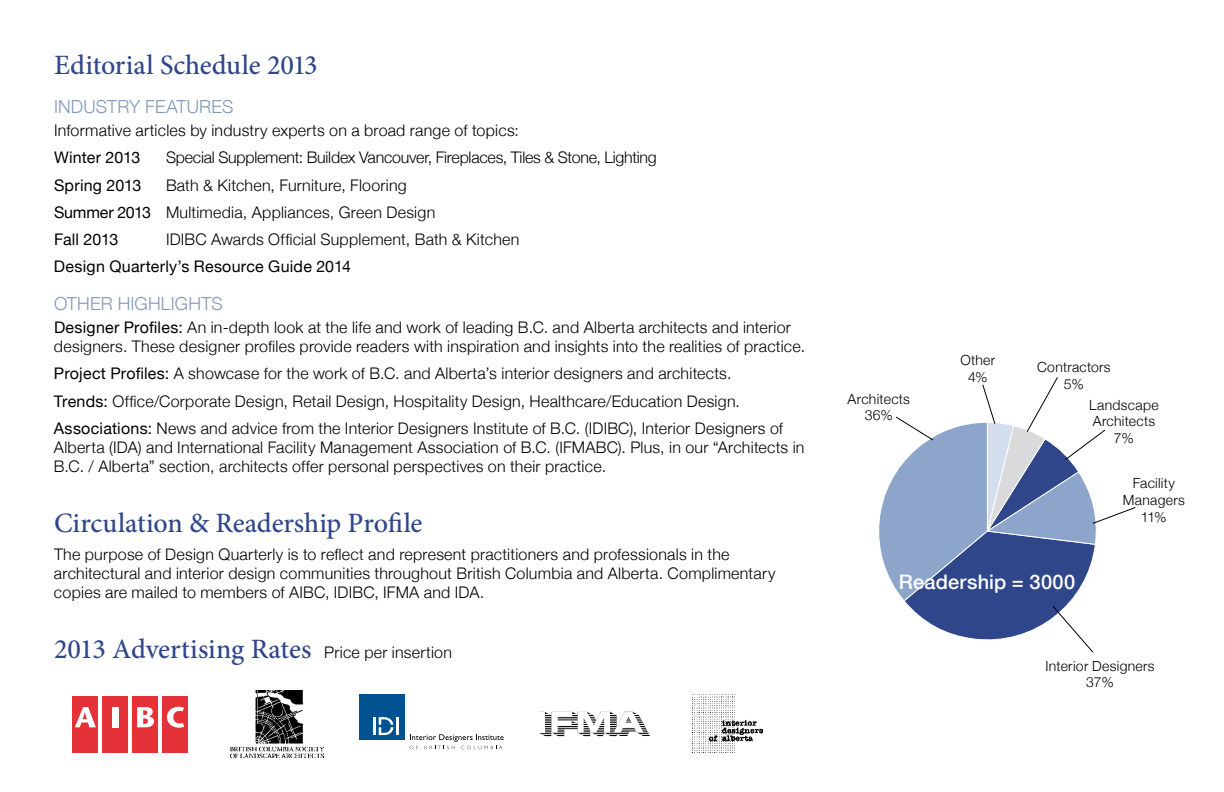
<style>
.page{position:relative;width:1224px;height:792px;background:#fff}
.page>*{position:absolute;margin:0;border:0;box-sizing:border-box;transform-origin:0 0}
.t1{font:500 28px "Minion Pro";letter-spacing:-.005em;color:#30468a}
.t2{font:500 20px "Helvetica Neue";letter-spacing:.01em;color:#fff}
.t3{font:300 18px "Helvetica Neue";letter-spacing:.01em;color:#8298ba}
.t4{font:300 16px/27.2px "Helvetica Neue";letter-spacing:.015em;color:#000}
.t5{font:300 16px "Helvetica Neue";letter-spacing:-.015em;color:#000}
.t6{font:16px "Helvetica Neue";letter-spacing:.015em;color:#000}
.t7{font:300 14px/16.8px "Helvetica Neue";letter-spacing:.015em;color:#000;text-align:center}
.s1{font-weight:400}
.s2{font-family:"Helvetica Neue";font-weight:300;font-size:16px;color:#000}
</style>
<div class="page">
<div style="left:72px;top:696px;width:26px;height:56px;background:#e53138"></div>
<div style="left:102px;top:696px;width:26px;height:56px;background:#e53138"></div>
<div style="left:132px;top:696px;width:26px;height:56px;background:#e53138"></div>
<div style="left:162px;top:696px;width:26px;height:56px;background:#e53138"></div>
<svg style="left:75px;top:707px;width:21px;height:20px"></svg>
<div style="left:112px;top:707px;width:6px;height:20px;background:#fff"></div>
<svg style="left:137px;top:707px;width:17px;height:20px"></svg>
<svg style="left:167px;top:707px;width:17px;height:21px"></svg>
<img style="left:231px;top:690px;width:93px;height:68px">
<svg style="left:410px;top:734px;width:94px;height:15px"></svg>
<div style="left:359px;top:695px;width:45px;height:45px;background:#005291"></div>
<hr style="left:373px;top:717px;width:3px;height:18px;background:#fff">
<hr style="left:396px;top:717px;width:3px;height:18px;background:#fff">
<svg style="left:379px;top:717px;width:14px;height:18px"></svg>
<svg style="left:539px;top:712px;width:111px;height:24px"></svg>
<svg style="left:879px;top:377px;width:257px;height:276px"></svg>
<img style="left:694px;top:696px;width:69px;height:57px">
<h1 class="t1" style="left:54px;top:46px;width:265px">Editorial Schedule 2013</h1>
<p class="t3" style="left:54px;top:96px;width:178px">Industry Features</p>
<p class="t4" style="left:54px;top:117px;width:466px">Informative articles by industry experts on a broad range of topics:</p>
<p class="t6" style="left:54px;top:148px;width:88px">Winter 2013</p>
<p class="t5" style="left:166px;top:148px;width:492px">Special Supplement: Buildex Vancouver, Fireplaces, Tiles &amp; Stone, Lighting</p>
<p class="t6" style="left:54px;top:175px;width:89px">Spring 2013</p>
<p class="t4" style="left:54px;top:171px;width:383px;text-indent:112px">Bath &amp; Kitchen, Furniture, Flooring<br><span class="s1">Summer 2013</span> Multimedia, Appliances, Green Design<br><span class="s1">Fall 2013</span> IDI</p>
<p class="t4" style="left:185px;top:225px;width:336px">BC Awards Official Supplement, Bath &amp; Kitchen</p>
<p class="t6" style="left:54px;top:257px;width:298px">Design Quarterly’s Resource Guide 2014</p>
<p class="t3" style="left:54px;top:292px;width:168px">Other Highlights</p>
<p class="t4" style="left:54px;top:317px;width:753px;line-height:19.2px"><span class="s1">Designer Profiles:</span> An in-depth look at the life and work of leading B.C. and Alberta architects and interior designers. These designer profiles provide readers with inspiration and insights into the realities of practice.</p>
<p class="t4" style="left:54px;top:360px;width:731px"><span class="s1">Project Profiles:</span> A showcase for the work of B.C. and Alberta’s interior designers and architects.<br><span class="s1">Trends:</span> Office/Corporate Design, Retail Design, Hospitality Design, Healthcare/Education Design.<br><span class="s1">Associations:</span> News and advice from the Interior Designers Institute of B.C. (IDI BC), Interior Designers of</p>
<p class="t4" style="left:54px;top:437px;width:752px;line-height:19.2px">Alberta (IDA) and International Facility Management Association of B.C. (IFMABC). Plus, in our “Architects in<br>B.C. / Alberta” section, architects offer personal perspectives on their practice.</p>
<h1 class="t1" style="left:54px;top:504px;width:370px">Circulation &amp; Readership Profile</h1>
<p class="t4" style="left:54px;top:544px;width:723px;line-height:19.2px">The purpose of Design Quarterly is to reflect and represent practitioners and professionals in the architectural and interior design communities throughout British Columbia and Alberta. Complimentary copies are mailed to members of AI BC, IDI BC, IFMA and IDA.</p>
<h1 class="t1" style="left:54px;top:630px;width:400px">2013 Advertising Rates <span class="s2">Price per insertion</span></h1>
<p class="t7" style="left:960px;top:351px;width:36px">Other<br>4%</p>
<p class="t7" style="left:1037px;top:358px;width:75px">Contractors<br>5%</p>
<p class="t7" style="left:848px;top:390px;width:64px">Architects<br>36%</p>
<p class="t7" style="left:1089px;top:396px;width:71px">Landscape<br>Architects<br>7%</p>
<p class="t2" style="left:899px;top:570px;width:178px">Readership = 3000</p>
<p class="t7" style="left:1123px;top:474px;width:63px">Facility<br>Managers<br>11%</p>
<p class="t7" style="left:1046px;top:657px;width:111px">Interior Designers<br>37%</p>
</div>
